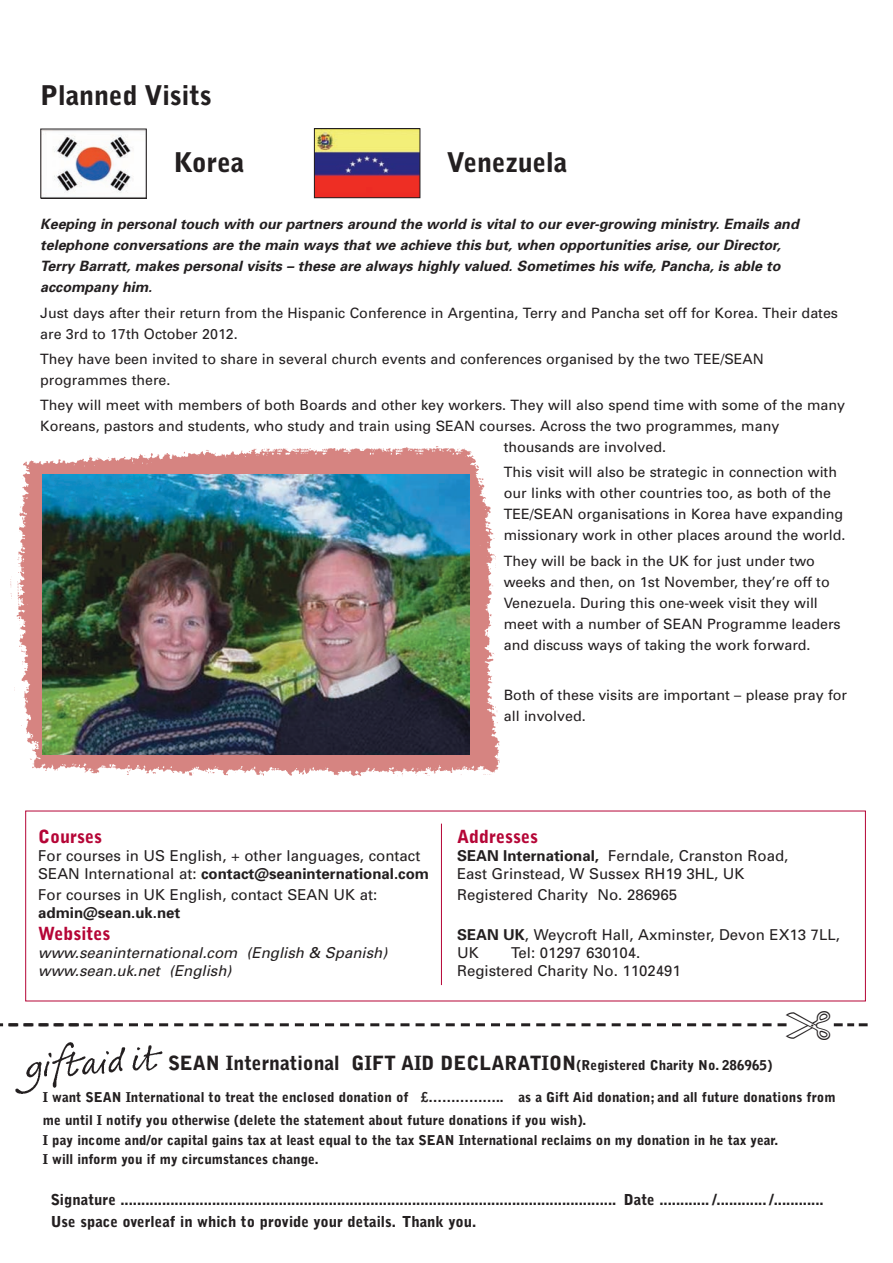
<style>
.page{position:relative;width:893px;height:1263px;background:#fff}
.page>*{position:absolute;margin:0;border:0;box-sizing:border-box;transform-origin:0 0}
.t1{font:900 27px "Bell Gothic Std";color:#231f20}
.t2{font:900 19.5px "Bell Gothic Std";color:#231f20}
.t3{font:900 18px "Bell Gothic Std";color:#b50536}
.t4{font:italic 15px/18.1px "Univers";color:#231f20}
.t5{font:900 15px/22.5px "Bell Gothic Std";color:#231f20}
.t6{font:700 15px "Univers";color:#231f20}
.t7{font:italic 14.25px/21px "Univers";color:#231f20}
.t8{font:italic 700 14.25px/21px "Univers";color:#231f20}
.t9{font:900 13.5px/23.5px "Bell Gothic Std";color:#231f20}
.s1{font-weight:700;font-style:normal}
.s2{font-size:13.5px}
</style>
<div class="page">
<hr style="left:441px;top:824px;width:1px;height:161px;background:#b50536">
<img style="left:54px;top:135px;width:79px;height:58px">
<div style="left:40px;top:129px;width:107px;height:69px;border:1px solid #231f20"></div>
<img style="left:316px;top:130px;width:102px;height:66px">
<div style="left:314px;top:128px;width:106px;height:70px;border:1px solid #231f20"></div>
<img style="left:10px;top:446px;width:490px;height:330px">
<img style="left:42px;top:474px;width:427px;height:281px">
<img style="left:15px;top:1042px;width:148px;height:52px">
<img style="left:10px;top:446px;width:15px;height:56px">
<svg style="left:0;top:1023px;width:867px;height:4px"></svg>
<h1 class="t1" style="left:40px;top:84px;width:173px">Planned Visits</h1>
<h1 class="t1" style="left:174px;top:151px;width:72px">Korea</h1>
<h1 class="t1" style="left:447px;top:151px;width:122px">Venezuela</h1>
<p class="t8" style="left:40px;top:215px;width:763px">Keeping in personal touch with our partners around the world is vital to our ever-growing ministry. Emails and telephone conversations are the main ways that we achieve this but, when opportunities arise, our Director, Terry Barratt, makes personal visits – these are always highly valued. Sometimes his wife, Pancha, is able to accompany him.</p>
<p class="t7" style="left:40px;top:303px;width:799px">Just days after their return from the Hispanic Conference in Argentina, Terry and Pancha set off for Korea. Their dates are 3rd to 17th October 2012.</p>
<p class="t7" style="left:40px;top:349px;width:725px">They have been invited to share in several church events and conferences organised by the two TEE/SEAN programmes there.</p>
<p class="t7" style="left:40px;top:396px;width:806px">They will meet with members of both Boards and other key workers. They will also spend time with some of the many</p>
<p class="t7" style="left:40px;top:417px;width:740px">Koreans, pastors and students, who study and train using SEAN courses. Across the two programmes, many</p>
<p class="t7" style="left:504px;top:438px;width:166px">thousands are involved.</p>
<p class="t7" style="left:504px;top:463px;width:346px">This visit will also be strategic in connection with our links with other countries too, as both of the TEE/SEAN organisations in Korea have expanding missionary work in other places around the world.</p>
<p class="t7" style="left:504px;top:551px;width:338px">They will be back in the UK for just under two weeks and then, on 1st November, they’re off to Venezuela. During this one-week visit they will meet with a number of SEAN Programme leaders and discuss ways of taking the work forward.</p>
<p class="t7" style="left:504px;top:686px;width:345px">Both of these visits are important – please pray for all involved.</p>
<p class="t3" style="left:38px;top:829px;width:65px">Courses</p>
<p class="t4" style="left:38px;top:848px;width:392px">For courses in US English, + other languages, contact<br>SEAN International at: <span class="s1">contact@seaninternational.com</span></p>
<p class="t4" style="left:38px;top:886px;width:343px">For courses in UK English, contact SEAN UK at:</p>
<p class="t6" style="left:38px;top:907px;width:144px">admin@sean.uk.net</p>
<p class="t3" style="left:38px;top:926px;width:74px">Websites</p>
<p class="t4" style="left:38px;top:945px;width:351px">www.seaninternational.com (English &amp; Spanish) www.sean.uk.net (English)</p>
<p class="t3" style="left:457px;top:829px;width:82px">Addresses</p>
<p class="t4" style="left:457px;top:848px;width:336px"><span class="s1">SEAN International,</span> Ferndale, Cranston Road,<br>East Grinstead, W Sussex RH19 3HL, UK</p>
<p class="t4" style="left:457px;top:886px;width:222px">Registered Charity No. 286965</p>
<p class="t4" style="left:457px;top:927px;width:387px"><span class="s1">SEAN UK</span>, Weycroft Hall, Axminster, Devon EX13 7LL,<br>UK</p>
<p class="t4" style="left:457px;top:945px;width:228px;text-indent:54px">Tel: 01297 630104.<br>Registered Charity No. 1102491</p>
<h2 class="t2" style="left:168px;top:1055px;width:606px">SEAN International GIFT AID DECLARATION<span class="s2">(Registered Charity No. 286965)</span></h2>
<p class="t9" style="left:43px;top:1086px;width:794px">I want SEAN International to treat the enclosed donation of £…………….. as a Gift Aid donation; and all future donations from me until I notify you otherwise (delete the statement about future donations if you wish).</p>
<p class="t9" style="left:43px;top:1131px;width:737px;line-height:19px">I pay income and/or capital gains tax at least equal to the tax SEAN International reclaims on my donation in he tax year.<br>I will inform you if my circumstances change.</p>
<p class="t5" style="left:51px;top:1189px;width:774px">Signature ....................................................................................................................... Date ............ /............ /............<br>Use space overleaf in which to provide your details. Thank you.</p>
</div>
